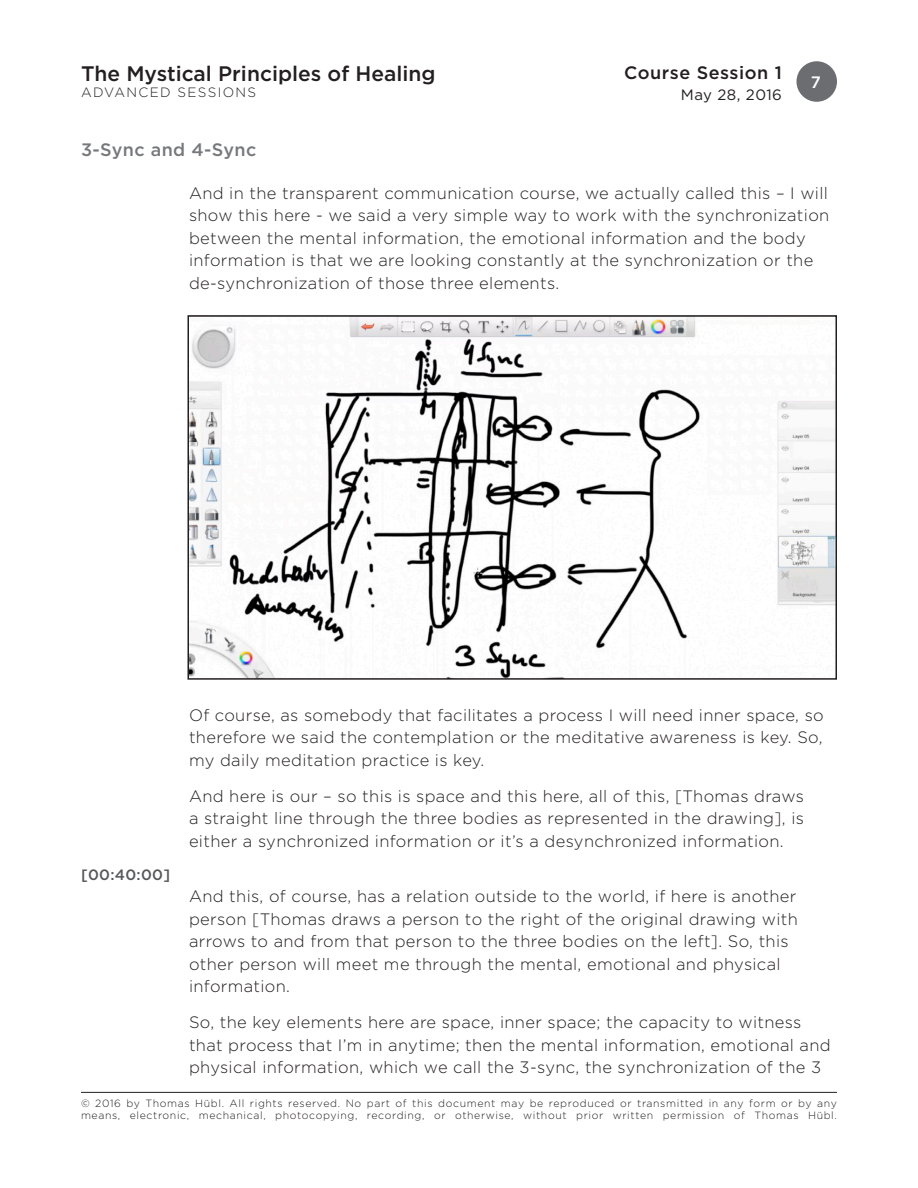
<style>
.page{position:relative;width:918px;height:1188px;background:#fff}
.page>*{position:absolute;margin:0;border:0;box-sizing:border-box;transform-origin:0 0}
.t1{font:500 21px "Gotham";color:#231f20}
.t2{font:500 18px "Gotham";letter-spacing:.02em;color:#76787b}
.t3{font:500 18px "Gotham";letter-spacing:.03em;color:#231f20}
.t4{font:300 16.5px/22.5px "Gotham";letter-spacing:.02em;color:#231f20}
.t5{font:500 16.5px "Gotham";color:#fff}
.t6{font:15px "Gotham";letter-spacing:.03em;color:#231f20}
.Timestamp{font:500 15px "Gotham";color:#57585a}
.t7{font:300 13.5px "Gotham";letter-spacing:.1em;color:#231f20}
.t8{font:300 10.5px/12px "Gotham";letter-spacing:.06em;color:#231f20}
</style>
<div class="page">
<hr style="left:81px;top:1092px;width:756px;height:1px;background:#231f20">
<div style="left:796px;top:61px;width:41px;height:41px;background:#6c6d70;border-radius:50%"></div>
<img style="left:191px;top:318px;width:643px;height:359px">
<div style="left:188px;top:315px;width:649px;height:365px;border:2px solid #231f20"></div>
<p class="t1" style="left:81px;top:60px;width:356px">The Mystical Principles of Healing</p>
<p class="t7" style="left:81px;top:84px;width:177px">ADVANCED SESSIONS</p>
<p class="t3" style="left:624px;top:61px;width:159px">Course Session 1</p>
<p class="t6" style="left:681px;top:85px;width:103px">May 28, 2016</p>
<p class="t5" style="left:811px;top:71px;width:12px">7</p>
<h2 class="t2" style="left:81px;top:138px;width:177px">3-Sync and 4-Sync</h2>
<p class="t4" style="left:189px;top:181px;width:642px">And in the transparent communication course, we actually called this – I will show this here - we said a very simple way to work with the synchronization between the mental information, the emotional information and the body information is that we are looking constantly at the synchronization or the de-synchronization of those three elements.</p>
<p class="Timestamp" style="left:81px;top:865px;width:91px">[00:40:00]</p>
<p class="t4" style="left:189px;top:703px;width:636px;text-align:justify">Of course, as somebody that facilitates a process I will need inner space, so therefore we said the contemplation or the meditative awareness is key. So, my daily meditation practice is key.</p>
<p class="t4" style="left:189px;top:784px;width:617px;text-align:justify">And here is our – so this is space and this here, all of this, [Thomas draws a straight line through the three bodies as represented in the drawing], is either a synchronized information or it’s a desynchronized information.</p>
<p class="t4" style="left:189px;top:885px;width:610px">And this, of course, has a relation outside to the world, if here is another person [Thomas draws a person to the right of the original drawing with arrows to and from that person to the three bodies on the left]. So, this other person will meet me through the mental, emotional and physical information.</p>
<p class="t4" style="left:189px;top:1011px;width:643px">So, the key elements here are space, inner space; the capacity to witness that process that I’m in anytime; then the mental information, emotional and physical information, which we call the 3-sync, the synchronization of the 3</p>
<p class="t8" style="left:81px;top:1097px;width:758px">© 2016 by Thomas Hübl. All rights reserved. No part of this document may be reproduced or transmitted in any form or by any means, electronic, mechanical, photocopying, recording, or otherwise, without prior written permission of Thomas Hübl.</p>
</div>
